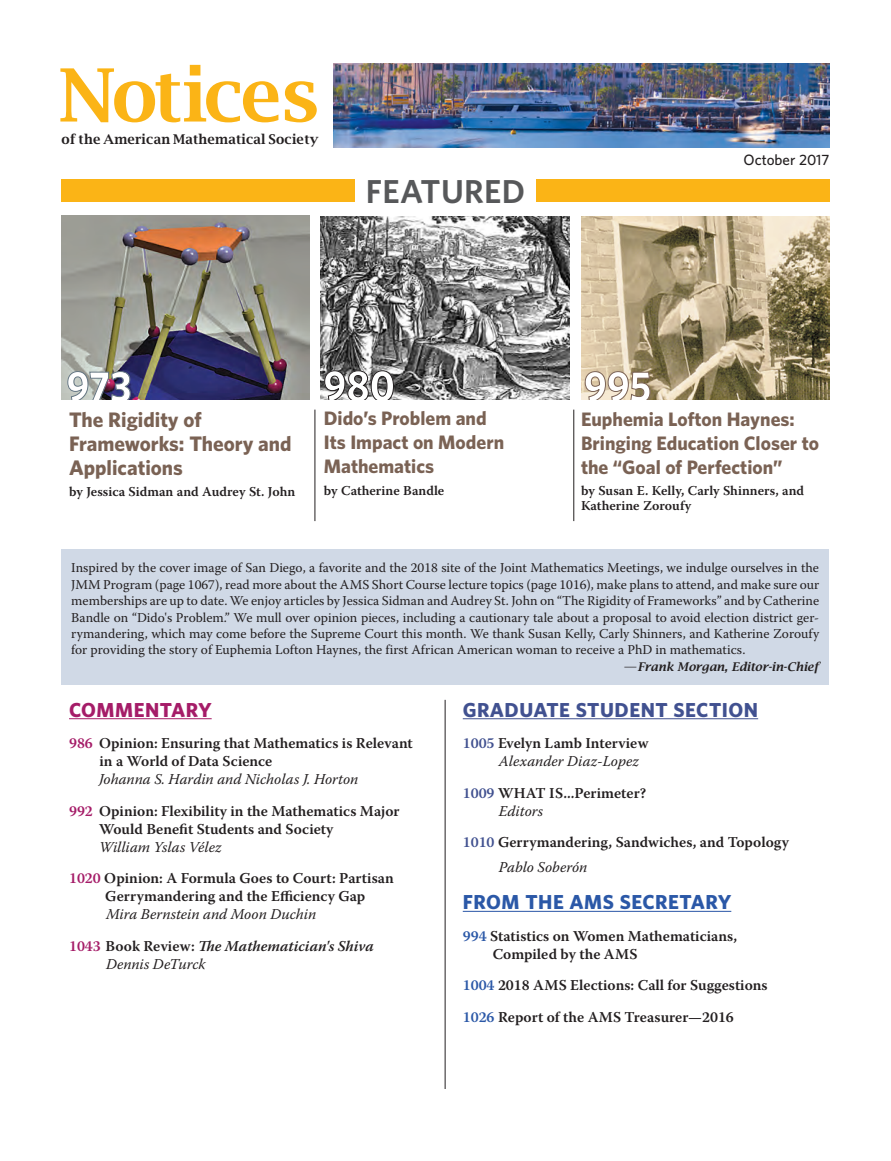
<style>
.page{position:relative;width:891px;height:1161px;background:#fff}
.page>*{position:absolute;margin:0;border:0;box-sizing:border-box;transform-origin:0 0}
.t1{font:600 73.5px "Lucida Bright";letter-spacing:-.04em;color:#fbb416}
.t2{font:700 44.1px "Whitney";color:#fff;scale:.9 1}
.t3{font:600 33.15px "Whitney";letter-spacing:.01em;color:#57585a}
.t4{font:700 21px/24px "Whitney";color:#7a6254}
.t5{font:700 20.25px "Whitney";letter-spacing:.025em;color:#415190}
.t6{font:700 20.25px "Whitney";letter-spacing:.025em;color:#2b58a7}
.t7{font:700 20.25px "Whitney";letter-spacing:.025em;color:#a51c68}
.t8{font:700 19.5px/24px "Whitney";color:#7a6254}
.t9{font:600 15px/18px "Warnock Pro";color:#231f20}
.t10{font:italic 15px/31.5px "Warnock Pro";color:#231f20}
.t11{font:500 15px "Whitney";color:#231f20}
.t12{font:13.5px/16.5px "Warnock Pro";color:#231f20;text-align:justify}
.t13{font:600 13.5px/15px "Warnock Pro";color:#231f20}
.t14{font:600 13.35px "Lucida Bright";letter-spacing:.015em;color:#231f20}
.t15{font:italic 600 12px "Lucida Bright";color:#231f20}
.s1{font-weight:400;font-style:normal;font-size:13.5px}
.s2{color:#a51c68}
.s3{font-weight:400;font-style:italic}
.s4{font-weight:600;font-style:normal;color:#a51c68}
.s5{font-weight:600;font-style:normal}
.s6{font-weight:600}
.s7{color:#415190}
.s8{color:#2b58a7}
</style>
<div class="page">
<div style="left:62px;top:549px;width:767px;height:135px;background:#d0d9e6"></div>
<div style="left:61px;top:179px;width:294px;height:23px;background:#fbb416"></div>
<div style="left:536px;top:180px;width:294px;height:22px;background:#fbb416"></div>
<img style="left:333px;top:63px;width:497px;height:84px">
<img style="left:321px;top:217px;width:248px;height:183px">
<img style="left:61px;top:216px;width:248px;height:183px">
<img style="left:581px;top:217px;width:249px;height:183px">
<svg style="left:585px;top:371px;width:65px;height:29px;background:#c1af93"></svg>
<svg style="left:324px;top:370px;width:70px;height:30px;background:#787878"></svg>
<hr style="left:573px;top:410px;width:1px;height:111px;background:#231f20">
<hr style="left:315px;top:410px;width:1px;height:111px;background:#231f20">
<svg style="left:67px;top:371px;width:64px;height:29px;background:#7e7c8b"></svg>
<hr style="left:445px;top:700px;width:1px;height:389px;background:#231f20">
<hr style="left:463px;top:718px;width:295px;height:1px;background:#415190">
<hr style="left:463px;top:911px;width:268px;height:1px;background:#2b58a7">
<hr style="left:69px;top:718px;width:143px;height:1px;background:#a51c68">
<h1 class="t1" style="left:59px;top:50px;width:262px">Notices</h1>
<p class="t14" style="left:62px;top:131px;width:258px">of the American Mathematical Society</p>
<h3 class="t3" style="left:366px;top:170px;width:161px">FEATURED</h3>
<p class="t11" style="left:743px;top:150px;width:88px">October 2017</p>
<h2 class="t2" style="left:71px;top:356px;width:80px">684</h2>
<h2 class="t2" style="left:573px;top:356px;width:51px">26</h2>
<h3 class="t4" style="left:69px;top:407px;width:224px">The Rigidity of<br>Frameworks: Theory and<br>Applications</h3>
<p class="t13" style="left:69px;top:484px;width:228px">by Jessica Sidman and Audrey St. John</p>
<h2 class="t2" style="left:67px;top:357px;width:74px">973</h2>
<h2 class="t2" style="left:323px;top:356px;width:81px">980</h2>
<h2 class="t2" style="left:584px;top:357px;width:76px">995</h2>
<h3 class="t8" style="left:324px;top:406px;width:182px">Dido’s Problem and<br>Its Impact on Modern<br>Mathematics</h3>
<p class="t13" style="left:324px;top:483px;width:122px">by Catherine Bandle</p>
<h3 class="t8" style="left:581px;top:407px;width:240px">Euphemia Lofton Haynes:<br>Bringing Education Closer to the “Goal of Perfection”</h3>
<p class="t13" style="left:581px;top:483px;width:225px">by Susan E. Kelly, Carly Shinners, and<br>Katherine Zoroufy</p>
<p class="t12" style="left:71px;top:559px;width:750px">Inspired by the cover image of San Diego, a favorite and the 2018 site of the Joint Mathematics Meetings, we indulge ourselves in the JMM Program (page 1067), read more about the AMS Short Course lecture topics (page 1016), make plans to attend, and make sure our memberships are up to date. We enjoy articles by Jessica Sidman and Audrey St. John on “The Rigidity of Frameworks” and by Catherine Bandle on “Dido's Problem.” We mull over opinion pieces, including a cautionary tale about a proposal to avoid election district ger&shy;rymandering, which may come before the Supreme Court this month. We thank Susan Kelly, Carly Shinners, and Katherine Zoroufy for providing the story of Euphemia Lofton Haynes, the first African American woman to receive a PhD in mathematics.</p>
<p class="t15" style="left:624px;top:659px;width:196px"><span class="s1">—</span>Frank Morgan, Editor-in-Chief</p>
<h3 class="t7" style="left:69px;top:696px;width:144px">COMMENTARY</h3>
<p class="t9" style="left:99px;top:734px;width:315px;text-indent:-30px"><span class="s2">986</span> Opinion: Ensuring that Mathematics is Relevant in a World of Data Science</p>
<p class="t9" style="left:69px;top:763px;width:332px;line-height:31.5px;text-indent:30px"><span class="s3">Johanna S. Hardin and Nicholas J. Horton<br></span><span class="s2">992</span> Opinion: Flexibility in the Mathematics Major</p>
<p class="t9" style="left:99px;top:820px;width:236px">Would Benefit Students and Society</p>
<p class="t9" style="left:69px;top:831px;width:326px;line-height:31.5px;text-indent:30px"><span class="s3">William Yslas Vélez<br></span><span class="s2">1020</span> Opinion: A Formula Goes to Court: Partisan</p>
<p class="t9" style="left:105px;top:887px;width:262px">Gerrymandering and the Efficiency Gap</p>
<p class="t10" style="left:69px;top:898px;width:306px;text-indent:37px">Mira Bernstein and Moon Duchin<br><span class="s4">1043</span> <span class="s5">Book Review:</span> <span class="s6">The Mathematician's Shiva</span></p>
<p class="t10" style="left:106px;top:948px;width:101px">Dennis DeTurck</p>
<h3 class="t5" style="left:463px;top:696px;width:297px">GRADUATE STUDENT SECTION</h3>
<p class="t9" style="left:499px;top:734px;width:151px;text-indent:-36px"><span class="s7">1005</span> Evelyn Lamb Interview<br><span class="s3">Alexander Diaz-Lopez</span></p>
<p class="t9" style="left:499px;top:784px;width:149px;text-indent:-36px"><span class="s7">1009</span> WHAT IS...Perimeter?<br><span class="s3">Editors</span></p>
<p class="t9" style="left:499px;top:830px;width:292px;line-height:24.3px;text-indent:-36px"><span class="s7">1010</span> Gerrymandering, Sandwiches, and Topology<br><span class="s3">Pablo Soberón</span></p>
<h3 class="t6" style="left:463px;top:889px;width:270px">FROM THE AMS SECRETARY</h3>
<p class="t9" style="left:493px;top:927px;width:246px;text-indent:-30px"><span class="s8">994</span> Statistics on Women Mathematicians,<br>Compiled by the AMS</p>
<p class="t9" style="left:463px;top:969px;width:306px;line-height:31.5px"><span class="s8">1004</span> 2018 AMS Elections: Call for Suggestions<br><span class="s8">1026</span> Report of the AMS Treasurer—2016</p>
</div>
